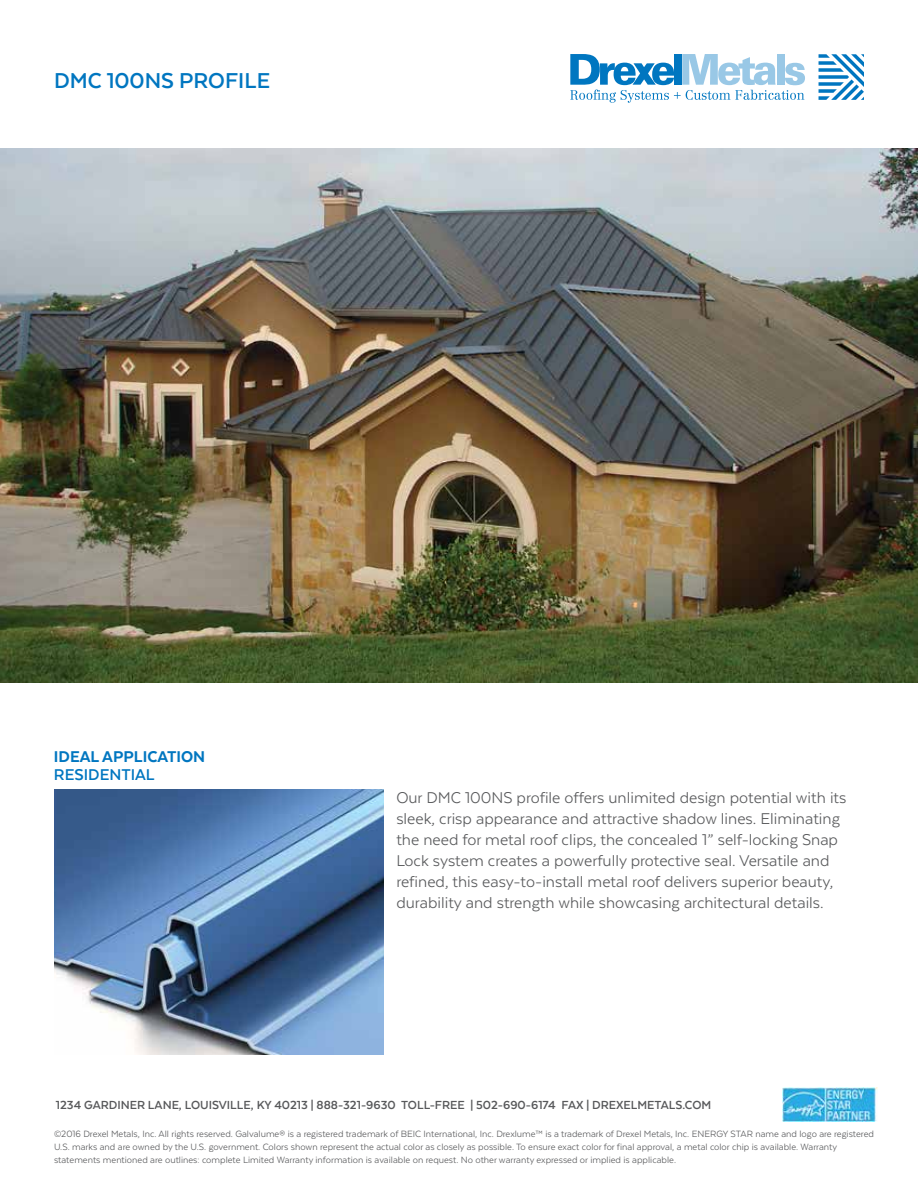
<style>
.page{position:relative;width:918px;height:1188px;background:#fff}
.page>*{position:absolute;margin:0;border:0;box-sizing:border-box;transform-origin:0 0}
.t1{font:700 24.75px "Texta";color:#0076c0}
.t2{font:18px/21px "Texta";color:#58595b}
.t3{font:800 18px "Texta";color:#0076c0}
.t4{font:700 18px "Texta";color:#0076c0}
.t5{font:700 13.5px "Texta";color:#58595b}
.t6{font:10.5px/12.6px "Texta";color:#58595b}
</style>
<div class="page">
<svg style="left:570px;top:54px;width:235px;height:49px"></svg>
<svg style="left:819px;top:54px;width:45px;height:46px"></svg>
<img style="left:54px;top:790px;width:329px;height:264px">
<img style="left:0;top:148px;width:918px;height:535px">
<img style="left:782px;top:1088px;width:96px;height:34px">
<h1 class="t1" style="left:54px;top:68px;width:218px">DMC 100NS PROFILE</h1>
<h2 class="t3" style="left:54px;top:747px;width:153px">IDEAL APPLICATION</h2>
<h2 class="t4" style="left:54px;top:766px;width:102px">RESIDENTIAL</h2>
<p class="t2" style="left:396px;top:787px;width:452px">Our DMC 100NS profile offers unlimited design potential with its sleek, crisp appearance and attractive shadow lines. Eliminating the need for metal roof clips, the concealed 1” self-locking Snap Lock system creates a powerfully protective seal. Versatile and refined, this easy-to-install metal roof delivers superior beauty, durability and strength while showcasing architectural details.</p>
<p class="t5" style="left:56px;top:1098px;width:657px">1234 GARDINER LANE, LOUISVILLE, KY 40213 | 888-321-9630 TOLL-FREE | 502-690-6174 FAX | DREXELMETALS.COM</p>
<p class="t6" style="left:54px;top:1128px;width:822px">©2016 Drexel Metals, Inc. All rights reserved. Galvalume® is a registered trademark of BEIC International, Inc. Drexlume™ is a trademark of Drexel Metals, Inc. ENERGY STAR name and logo are registered<br>U.S. marks and are owned by the U.S. government. Colors shown represent the actual color as closely as possible. To ensure exact color for final approval, a metal color chip is available. Warranty statements mentioned are outlines: complete Limited Warranty information is available on request. No other warranty expressed or implied is applicable.</p>
</div>
